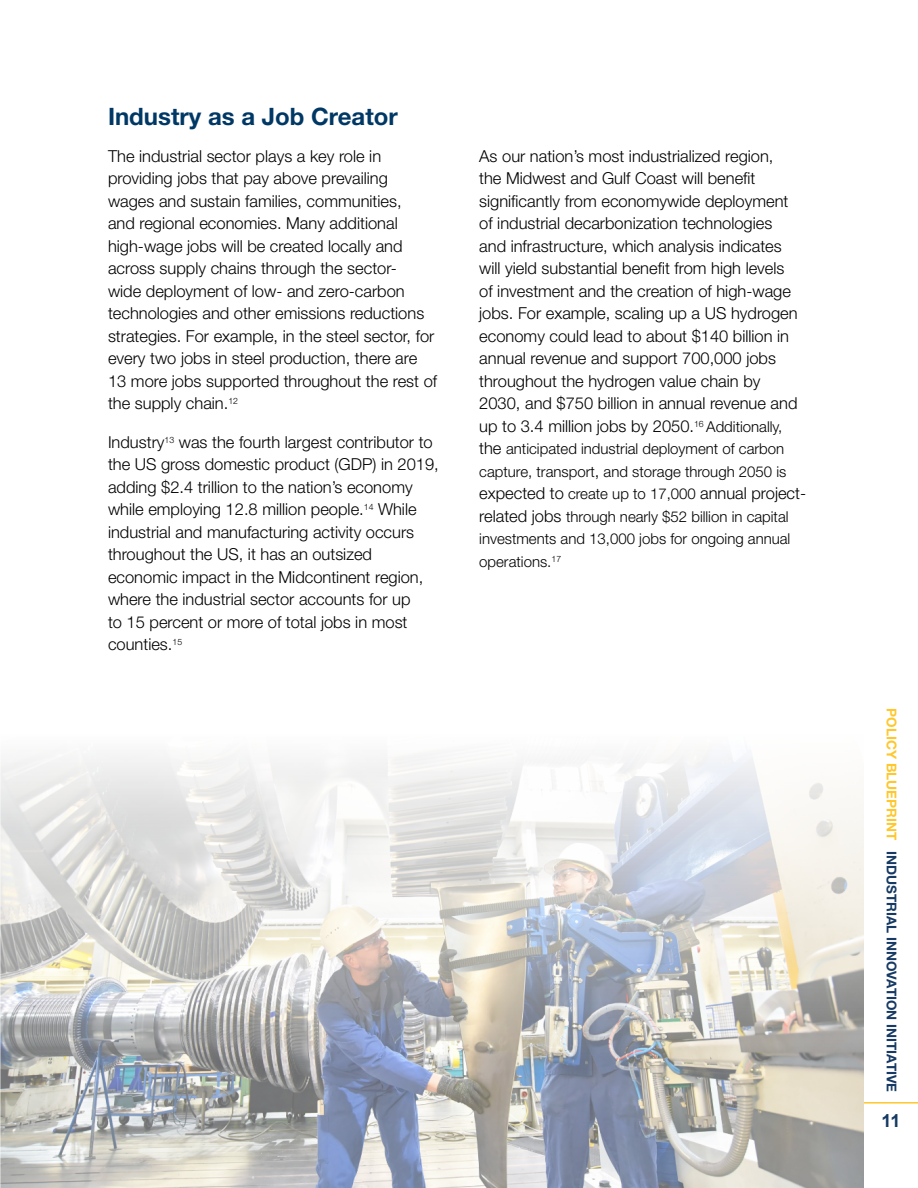
<style>
.page{position:relative;width:918px;height:1188px;background:#fff}
.page>*{position:absolute;margin:0;border:0;box-sizing:border-box;transform-origin:0 0}
.t1{font:700 24px "Helvetica Neue LT Std";color:#003865}
.t2{font:700 18px "Arial";color:#163a64}
.t3{font:300 16.5px/22.5px "Helvetica Neue LT Std";color:#000}
.t4{font:300 15px/22.5px "Helvetica Neue LT Std";color:#000}
.t5{font:700 13.5px "Helvetica Neue LT Std";color:#163a64}
.s1{font-size:15px}
.s2{font-size:16.5px}
.s3{color:#ffc72c}
</style>
<div class="page">
<hr style="left:864px;top:1102px;width:54px;height:2px;background:#ffc72c">
<img style="left:0;top:755px;width:864px;height:433px">
<h1 class="t1" style="left:108px;top:102px;width:291px">Industry as a Job Creator</h1>
<p class="t3" style="left:108px;top:144px;width:331px">The industrial sector plays a key role in providing jobs that pay above prevailing wages and sustain families, communities,<br>and regional economies. Many additional high-wage jobs will be created locally and across supply chains through the sector-<br>wide deployment of low- and zero-carbon technologies and other emissions reductions strategies. For example, in the steel sector, for every two jobs in steel production, there are 13 more jobs supported throughout the rest of the supply chain.<sup>12</sup></p>
<p class="t3" style="left:108px;top:430px;width:332px">Industry<sup>13</sup> was the fourth largest contributor to the US gross domestic product (GDP) in 2019, adding $2.4 trillion to the nation’s economy while employing 12.8 million people.<sup>14</sup> While industrial and manufacturing activity occurs throughout the US, it has an outsized economic impact in the Midcontinent region, where the industrial sector accounts for up<br>to 15 percent or more of total jobs in most counties.<sup>15</sup></p>
<p class="t3" style="left:479px;top:144px;width:320px">As our nation’s most industrialized region, the Midwest and Gulf Coast will benefit significantly from economywide deployment of industrial decarbonization technologies and infrastructure, which analysis indicates will yield substantial benefit from high levels of investment and the creation of high-wage jobs. For example, scaling up a US hydrogen economy could lead to about $140 billion in annual revenue and support 700,000 jobs throughout the hydrogen value chain by 2030, and $750 billion in annual revenue and up to 3.4 million jobs by 2050.<sup>16</sup> <span class="s1">Additionally,</span></p>
<p class="t4" style="left:479px;top:438px;width:309px"><span class="s2">the</span> anticipated industrial deployment of carbon capture, transport<span class="s2">,</span> and storage through 2050 is</p>
<p class="t3" style="left:479px;top:482px;width:328px">expected to <span class="s1">create up to 17,000</span> annual project-</p>
<p class="t4" style="left:479px;top:505px;width:313px"><span class="s2">related jobs</span> through nearly $52 billion in capital investments and 13,000 jobs for ongoing annual operations.<sup>17</sup></p>
<p class="t5" style="left:900px;top:708px;width:385px;rotate:90deg"><span class="s3">POLICY BLUEPRINT</span> INDUSTRIAL INNOVATION INITIATIVE</p>
<p class="t2" style="left:881px;top:1108px;width:21px">11</p>
</div>
